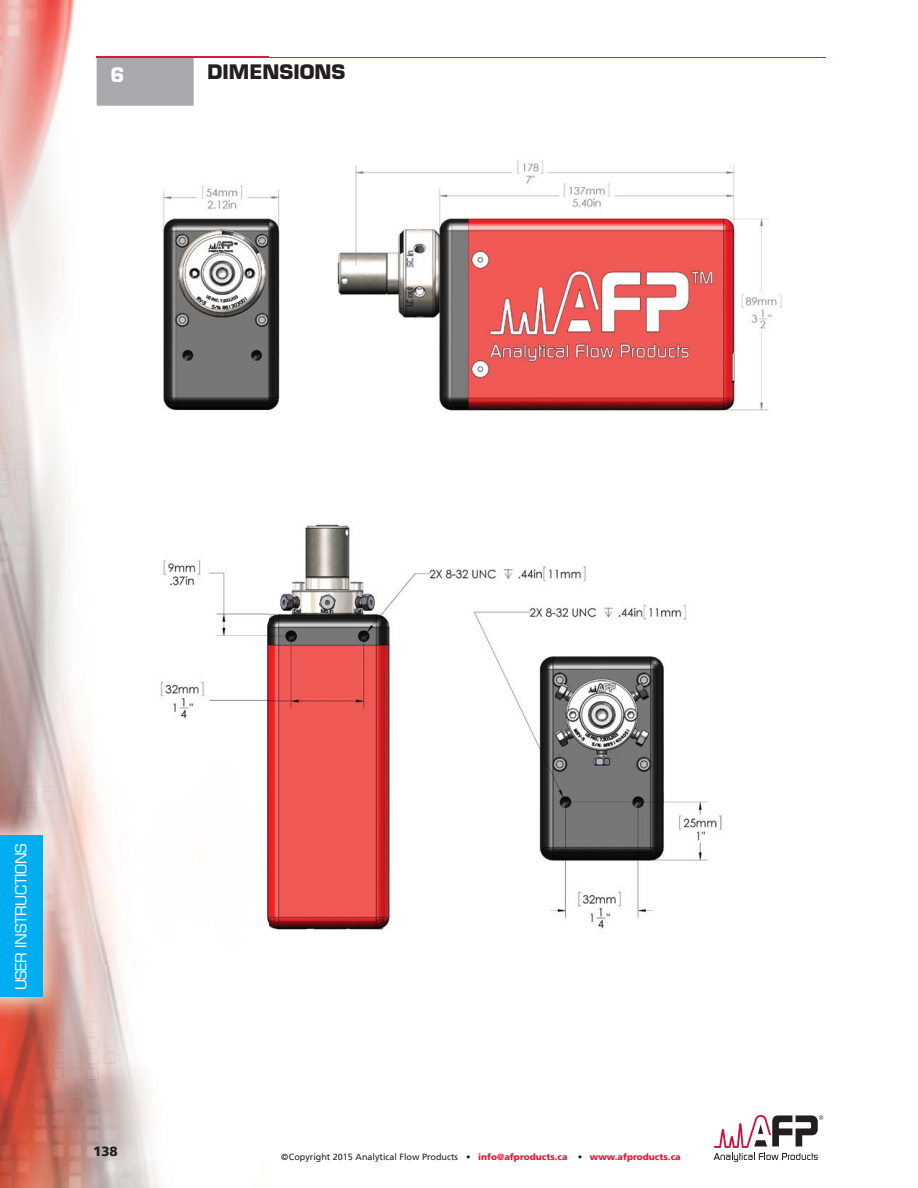
<style>
.page{position:relative;width:918px;height:1188px;background:#fff}
.page>*{position:absolute;margin:0;border:0;box-sizing:border-box;transform-origin:0 0}
.t1{font:700 19.5px "Eurostile LT Std";color:#231f20}
.t2{font:700 19.5px "Eurostile LT Std";color:#fff}
.t3{font:15px "Eurostile LT Std";letter-spacing:-.025em;color:#fff}
.t4{font:900 13.5px "Frutiger LT";color:#231f20}
.t5{font:9px "Frutiger LT";color:#231f20}
.s1{font-weight:900;color:#e31836}
</style>
<div class="page">
<hr style="left:97px;top:57px;width:729px;height:1px;background:#e31836">
<img style="left:163px;top:160px;width:619px;height:252px">
<img style="left:108px;top:524px;width:615px;height:439px">
<img style="left:0;top:0;width:269px;height:154px">
<img style="left:0;top:154px;width:102px;height:672px">
<img style="left:54px;top:826px;width:54px;height:362px">
<img style="left:107px;top:963px;width:52px;height:225px">
<img style="left:0;top:1022px;width:54px;height:166px">
<img style="left:208px;top:64px;width:61px;height:15px">
<div style="left:97px;top:58px;width:96px;height:47px;background:#a7a9ac"></div>
<img style="left:97px;top:57px;width:172px;height:1px">
<img style="left:112px;top:67px;width:11px;height:15px">
<img style="left:0;top:810px;width:68px;height:212px">
<div style="left:0;top:836px;width:43px;height:161px;background:#00aeef"></div>
<svg style="left:714px;top:1115px;width:109px;height:47px"></svg>
<h1 class="t2" style="left:111px;top:67px;width:16px">6</h1>
<h1 class="t1" style="left:207px;top:64px;width:140px">DIMENSIONS</h1>
<h2 class="t3" style="left:12px;top:990px;width:148px;rotate:-90deg">USER INSTRUCTIONS</h2>
<h3 class="t4" style="left:93px;top:1143px;width:26px">138</h3>
<p class="t5" style="left:281px;top:1152px;width:401px">©Copyright 2015 Analytical Flow Products • <span class="s1">info@afproducts.ca</span> • <span class="s1">www.afproducts.ca</span></p>
</div>
